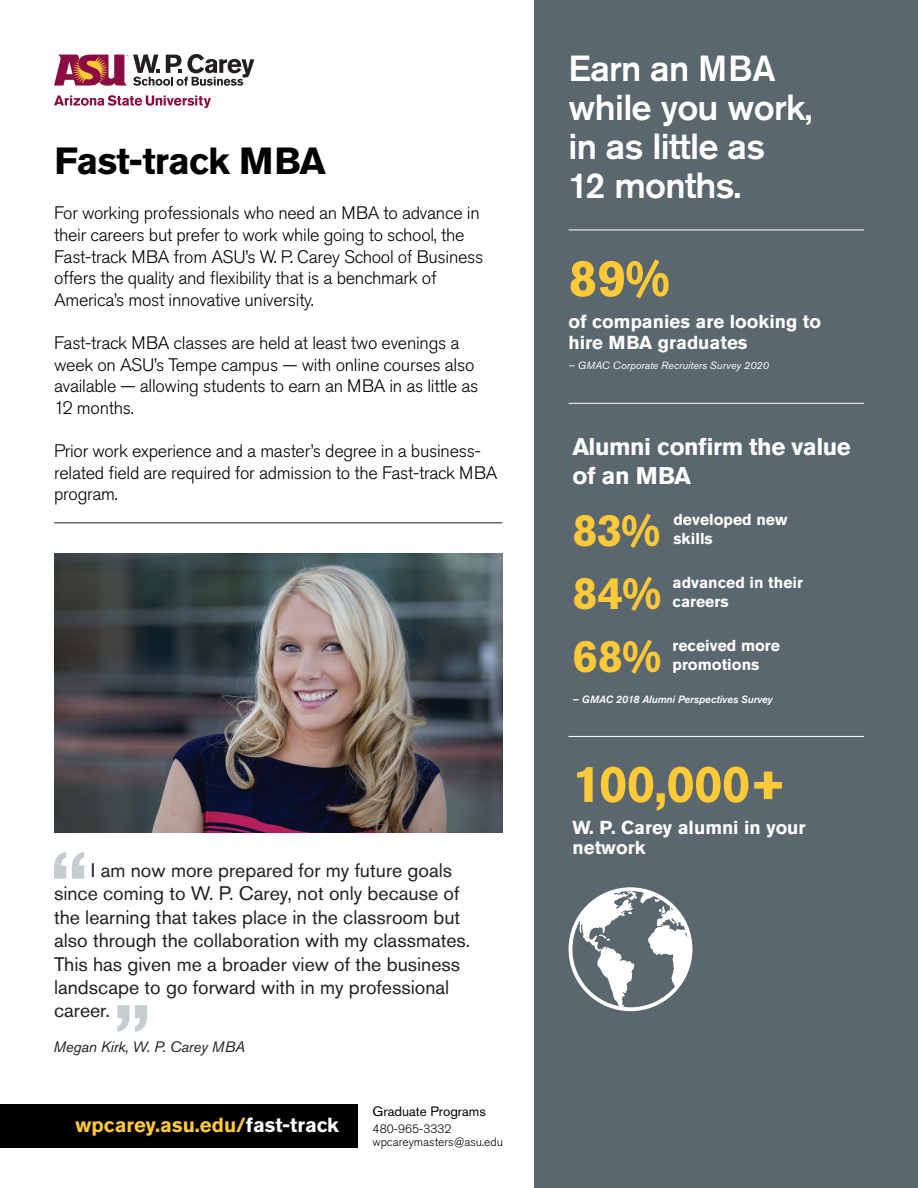
<style>
.page{position:relative;width:918px;height:1188px;background:#fff}
.page>*{position:absolute;margin:0;border:0;box-sizing:border-box;transform-origin:0 0}
.t1{font:700 51.3px "Akzidenz Grotesk Std";letter-spacing:-.02em;color:#ffc938}
.t2{font:700 45px "Akzidenz Grotesk Std";color:#ffc938}
.t3{font:700 37.5px "Akzidenz Grotesk Std";letter-spacing:-.02em;color:#000001}
.t4{font:500 36px/39px "Akzidenz Grotesk Std";letter-spacing:-.02em;color:#fff}
.t5{font:700 24px/28.8px "Akzidenz Grotesk Std";letter-spacing:-.02em;color:#fff}
.t6{font:700 20.25px "Akzidenz Grotesk Std";color:#ffc938}
.t7{font:19.5px/23.4px "Akzidenz Grotesk Std";color:#231f20}
.t8{font:19.5px "Akzidenz Grotesk Std";color:#383a3d}
.t9{font:700 18.6px/20.2px "Akzidenz Grotesk Std";color:#fff}
.t10{font:300 18px/21.6px "Akzidenz Grotesk Std";letter-spacing:-.015em;color:#000001}
.t11{font:700 15.75px/18.9px "Akzidenz Grotesk Std";color:#fff}
.t12{font:italic 15px "Akzidenz Grotesk Std";letter-spacing:-.01em;color:#231f20}
.t13{font:13.5px "Akzidenz Grotesk Std";color:#000001}
.t14{font:300 12px/13.5px "Akzidenz Grotesk Std";color:#000001}
.t15{font:italic 10.5px "Akzidenz Grotesk Std";color:#fff}
.t16{font:italic 500 10.5px "Akzidenz Grotesk Std";color:#fff}
.s1{color:#fff}
</style>
<div class="page">
<img style="left:55px;top:553px;width:447px;height:280px">
<div style="left:534px;top:0;width:384px;height:1188px;background:#5a676e"></div>
<hr style="left:54px;top:523px;width:448px;height:1px;background:#231f20">
<svg style="left:54px;top:852px;width:30px;height:27px"></svg>
<svg style="left:117px;top:1005px;width:30px;height:27px"></svg>
<svg style="left:54px;top:95px;width:157px;height:13px"></svg>
<svg style="left:54px;top:54px;width:200px;height:32px"></svg>
<div style="left:0;top:1104px;width:357px;height:43px;background:#000001"></div>
<hr style="left:569px;top:230px;width:295px;height:1px;background:#fff">
<hr style="left:569px;top:403px;width:295px;height:1px;background:#fff">
<hr style="left:569px;top:736px;width:295px;height:1px;background:#fff">
<svg style="left:569px;top:887px;width:123px;height:124px"></svg>
<h3 class="t3" style="left:55px;top:140px;width:273px">Fast-track MBA</h3>
<p class="t10" style="left:54px;top:203px;width:431px">For working professionals who need an MBA to advance in their careers but prefer to work while going to school, the Fast-track MBA from ASU’s W. P. Carey School of Business offers the quality and flexibility that is a benchmark of America’s most innovative university.</p>
<p class="t10" style="left:54px;top:332px;width:426px">Fast-track MBA classes are held at least two evenings a week on ASU’s Tempe campus — with online courses also available — allowing students to earn an MBA in as little as 12 months.</p>
<p class="t10" style="left:54px;top:440px;width:445px">Prior work experience and a master’s degree in a business&shy;related field are required for admission to the Fast-track MBA program.</p>
<p class="t8" style="left:91px;top:859px;width:363px">I am now more prepared for my future goals</p>
<p class="t7" style="left:54px;top:882px;width:418px">since coming to W. P. Carey, not only because of the learning that takes place in the classroom but also through the collaboration with my classmates.<br>This has given me a broader view of the business landscape to go forward with in my professional career.</p>
<p class="t12" style="left:53px;top:1038px;width:193px">Megan Kirk, W. P. Carey MBA</p>
<p class="t6" style="left:76px;top:1113px;width:265px">wpcarey.asu.edu/<span class="s1">fast-track</span></p>
<p class="t13" style="left:372px;top:1103px;width:115px">Graduate Programs</p>
<p class="t14" style="left:372px;top:1122px;width:132px">480-965-3332 wpcareymasters@asu.edu</p>
<h3 class="t4" style="left:569px;top:48px;width:245px">Earn an MBA while you work, in as little as<br>12 months.</h3>
<h1 class="t1" style="left:569px;top:249px;width:103px">89%</h1>
<p class="t9" style="left:569px;top:312px;width:254px">of companies are looking to hire MBA graduates</p>
<p class="t15" style="left:569px;top:359px;width:202px">– GMAC Corporate Recruiters Survey 2020</p>
<h3 class="t5" style="left:573px;top:433px;width:280px">Alumni confirm the value of an MBA</h3>
<h2 class="t2" style="left:573px;top:504px;width:90px">83%</h2>
<p class="t11" style="left:673px;top:510px;width:116px">developed new skills</p>
<h2 class="t2" style="left:573px;top:567px;width:91px">84%</h2>
<p class="t11" style="left:673px;top:573px;width:132px">advanced in their careers</p>
<h2 class="t2" style="left:573px;top:630px;width:91px">68%</h2>
<p class="t11" style="left:673px;top:636px;width:109px">received more promotions</p>
<p class="t16" style="left:573px;top:693px;width:202px">– GMAC 2018 Alumni Perspectives Survey</p>
<h1 class="t1" style="left:573px;top:754px;width:216px">100,000+</h1>
<p class="t9" style="left:573px;top:817px;width:235px">W. P. Carey alumni in your network</p>
</div>
